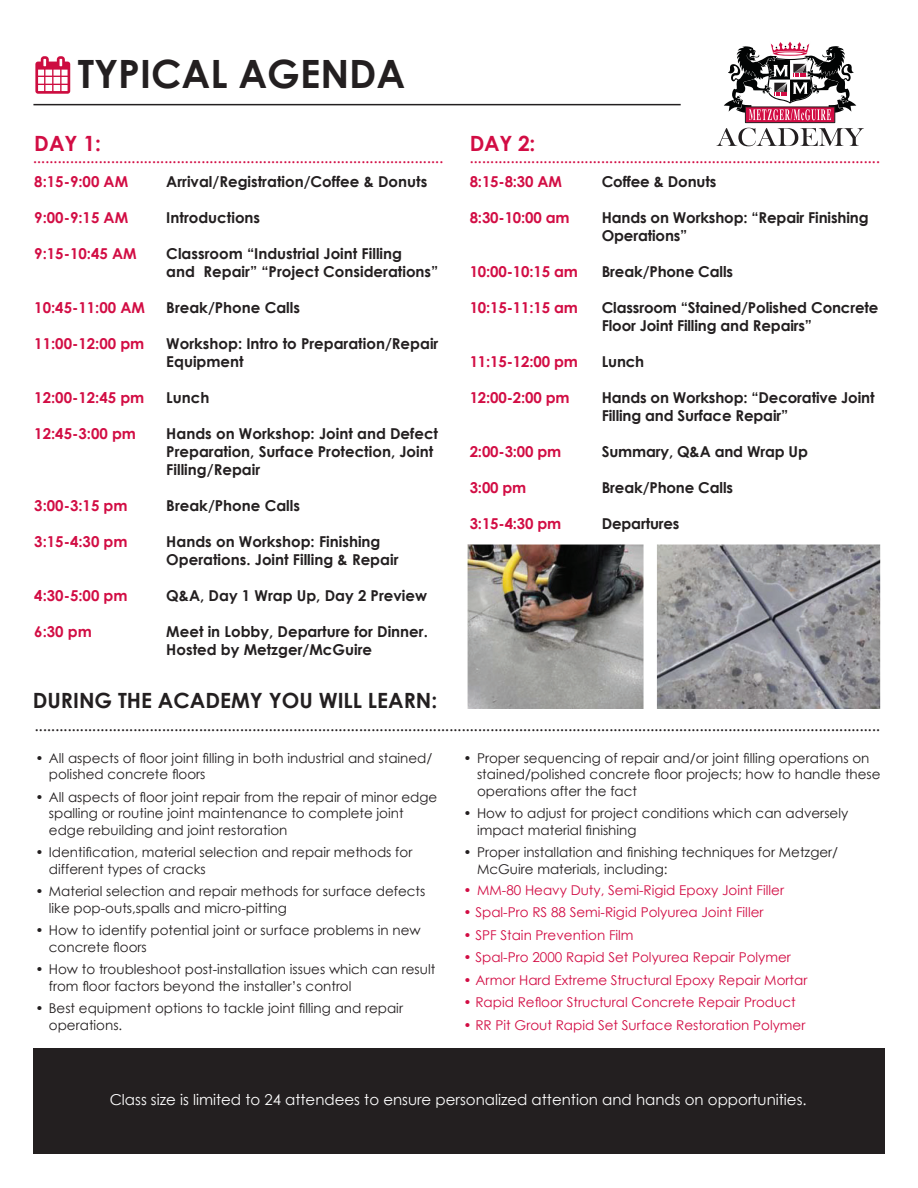
<style>
.page{position:relative;width:918px;height:1188px;background:#fff}
.page>*{position:absolute;margin:0;border:0;box-sizing:border-box;transform-origin:0 0}
.t1{font:700 39px "Century Gothic";color:#231f20}
.t2{font:700 21px "Century Gothic";color:#231f20}
.t3{font:700 21px "Century Gothic";letter-spacing:-.005em;color:#d20d44}
.t4{font:18px "Minion Pro";color:#231f20}
.t5{font:18px "Minion Pro";color:#d20d44}
.t6{font:700 15px/18px "Century Gothic";color:#231f20}
.t7{font:700 15px "Century Gothic";color:#d20d44}
.t8{font:15px "Century Gothic";color:#fff}
.t9{font:13.5px/16.5px "Century Gothic";color:#231f20}
.t10{font:13.5px "Century Gothic";color:#d20d44}
</style>
<div class="page">
<svg style="left:35px;top:56px;width:35px;height:38px"></svg>
<svg style="left:716px;top:128px;width:148px;height:18px"></svg>
<svg style="left:745px;top:107px;width:90px;height:16px"></svg>
<div style="left:745px;top:107px;width:90px;height:16px;border:1px solid #231f20"></div>
<svg style="left:724px;top:41px;width:133px;height:79px"></svg>
<hr style="left:33px;top:104px;width:648px;height:1px;background:#231f20">
<img style="left:467px;top:544px;width:414px;height:164px">
<div style="left:33px;top:1048px;width:852px;height:106px;background:#231f20"></div>
<p class="t1" style="left:78px;top:49px;width:329px">TYPICAL AGENDA</p>
<p class="t3" style="left:34px;top:130px;width:68px">DAY 1:</p>
<p class="t7" style="left:34px;top:172px;width:95px">8:15-9:00 AM</p>
<p class="t6" style="left:166px;top:172px;width:263px">Arrival/Registration/Coffee &amp; Donuts</p>
<p class="t7" style="left:34px;top:208px;width:95px">9:00-9:15 AM</p>
<p class="t6" style="left:166px;top:208px;width:95px">Introductions</p>
<p class="t7" style="left:34px;top:244px;width:104px">9:15-10:45 AM</p>
<p class="t6" style="left:166px;top:244px;width:274px">Classroom “Industrial Joint Filling<br>and Repair” “Project Considerations”</p>
<p class="t7" style="left:34px;top:298px;width:112px">10:45-11:00 AM</p>
<p class="t6" style="left:166px;top:298px;width:135px">Break/Phone Calls</p>
<p class="t7" style="left:34px;top:334px;width:112px">11:00-12:00 pm</p>
<p class="t6" style="left:166px;top:334px;width:274px">Workshop: Intro to Preparation/Repair<br>Equipment</p>
<p class="t7" style="left:34px;top:388px;width:112px">12:00-12:45 pm</p>
<p class="t6" style="left:166px;top:388px;width:45px">Lunch</p>
<p class="t7" style="left:34px;top:424px;width:103px">12:45-3:00 pm</p>
<p class="t6" style="left:166px;top:424px;width:273px">Hands on Workshop: Joint and Defect<br>Preparation, Surface Protection, Joint<br>Filling/Repair</p>
<p class="t7" style="left:34px;top:496px;width:95px">3:00-3:15 pm</p>
<p class="t6" style="left:166px;top:496px;width:135px">Break/Phone Calls</p>
<p class="t7" style="left:34px;top:532px;width:95px">3:15-4:30 pm</p>
<p class="t6" style="left:166px;top:532px;width:216px">Hands on Workshop: Finishing</p>
<p class="t6" style="left:166px;top:550px;width:234px">Operations. Joint Filling &amp; Repair</p>
<p class="t7" style="left:34px;top:586px;width:95px">4:30-5:00 pm</p>
<p class="t6" style="left:166px;top:586px;width:262px">Q&amp;A, Day 1 Wrap Up, Day 2 Preview</p>
<p class="t7" style="left:34px;top:622px;width:59px">6:30 pm</p>
<p class="t6" style="left:166px;top:622px;width:263px">Meet in Lobby, Departure for Dinner.<br>Hosted by Metzger/McGuire</p>
<p class="t5" style="left:33px;top:145px;width:412px">....................................................................................................</p>
<p class="t2" style="left:33px;top:687px;width:406px">DURING THE ACADEMY YOU WILL LEARN:</p>
<p class="t3" style="left:470px;top:130px;width:67px">DAY 2:</p>
<p class="t7" style="left:470px;top:172px;width:94px">8:15-8:30 AM</p>
<p class="t6" style="left:602px;top:172px;width:116px">Coffee &amp; Donuts</p>
<p class="t7" style="left:470px;top:208px;width:101px">8:30-10:00 am</p>
<p class="t6" style="left:602px;top:208px;width:268px">Hands on Workshop: “Repair Finishing<br>Operations”</p>
<p class="t7" style="left:470px;top:262px;width:110px">10:00-10:15 am</p>
<p class="t6" style="left:602px;top:262px;width:133px">Break/Phone Calls</p>
<p class="t7" style="left:470px;top:298px;width:110px">10:15-11:15 am</p>
<p class="t6" style="left:602px;top:298px;width:278px">Classroom “Stained/Polished Concrete<br>Floor Joint Filling and Repairs”</p>
<p class="t7" style="left:470px;top:352px;width:110px">11:15-12:00 pm</p>
<p class="t6" style="left:602px;top:352px;width:44px">Lunch</p>
<p class="t7" style="left:470px;top:388px;width:101px">12:00-2:00 pm</p>
<p class="t6" style="left:602px;top:388px;width:274px">Hands on Workshop: “Decorative Joint<br>Filling and Surface Repair”</p>
<p class="t7" style="left:470px;top:442px;width:93px">2:00-3:00 pm</p>
<p class="t6" style="left:602px;top:442px;width:208px">Summary, Q&amp;A and Wrap Up</p>
<p class="t7" style="left:470px;top:478px;width:58px">3:00 pm</p>
<p class="t6" style="left:602px;top:478px;width:133px">Break/Phone Calls</p>
<p class="t7" style="left:470px;top:514px;width:93px">3:15-4:30 pm</p>
<p class="t6" style="left:602px;top:514px;width:79px">Departures</p>
<p class="t5" style="left:470px;top:145px;width:412px">....................................................................................................</p>
<p class="t4" style="left:35px;top:713px;width:847px">..............................................................................................................................................................................................................</p>
<p class="t9" style="left:49px;top:749px;width:385px;text-indent:-13px">• All aspects of floor joint filling in both industrial and stained/ polished concrete floors</p>
<p class="t9" style="left:49px;top:788px;width:390px;text-indent:-13px">• All aspects of floor joint repair from the repair of minor edge spalling or routine joint maintenance to complete joint edge rebuilding and joint restoration</p>
<p class="t9" style="left:49px;top:844px;width:365px;text-indent:-13px">• Identification, material selection and repair methods for different types of cracks</p>
<p class="t9" style="left:49px;top:883px;width:378px;text-indent:-13px">• Material selection and repair methods for surface defects like pop-outs,spalls and micro-pitting</p>
<p class="t9" style="left:49px;top:922px;width:373px;text-indent:-13px">• How to identify potential joint or surface problems in new concrete floors</p>
<p class="t9" style="left:49px;top:961px;width:388px;text-indent:-13px">• How to troubleshoot post-installation issues which can result from floor factors beyond the installer’s control</p>
<p class="t9" style="left:49px;top:1000px;width:356px;text-indent:-13px">• Best equipment options to tackle joint filling and repair operations.</p>
<p class="t9" style="left:477px;top:749px;width:405px;text-indent:-14px">• Proper sequencing of repair and/or joint filling operations on stained/polished concrete floor projects; how to handle these operations after the fact</p>
<p class="t9" style="left:477px;top:805px;width:373px;text-indent:-14px">• How to adjust for project conditions which can adversely impact material finishing</p>
<p class="t9" style="left:477px;top:844px;width:363px;text-indent:-14px">• Proper installation and finishing techniques for Metzger/<br>McGuire materials, including:</p>
<p class="t10" style="left:464px;top:881px;width:322px">• MM-80 Heavy Duty, Semi-Rigid Epoxy Joint Filler</p>
<p class="t10" style="left:464px;top:904px;width:302px">• Spal-Pro RS 88 Semi-Rigid Polyurea Joint Filler</p>
<p class="t10" style="left:464px;top:926px;width:172px">• SPF Stain Prevention Film</p>
<p class="t10" style="left:464px;top:949px;width:329px">• Spal-Pro 2000 Rapid Set Polyurea Repair Polymer</p>
<p class="t10" style="left:464px;top:971px;width:345px">• Armor Hard Extreme Structural Epoxy Repair Mortar</p>
<p class="t10" style="left:464px;top:994px;width:334px">• Rapid Refloor Structural Concrete Repair Product</p>
<p class="t10" style="left:464px;top:1016px;width:343px">• RR Pit Grout Rapid Set Surface Restoration Polymer</p>
<p class="t8" style="left:110px;top:1091px;width:698px">Class size is limited to 24 attendees to ensure personalized attention and hands on opportunities.</p>
</div>
